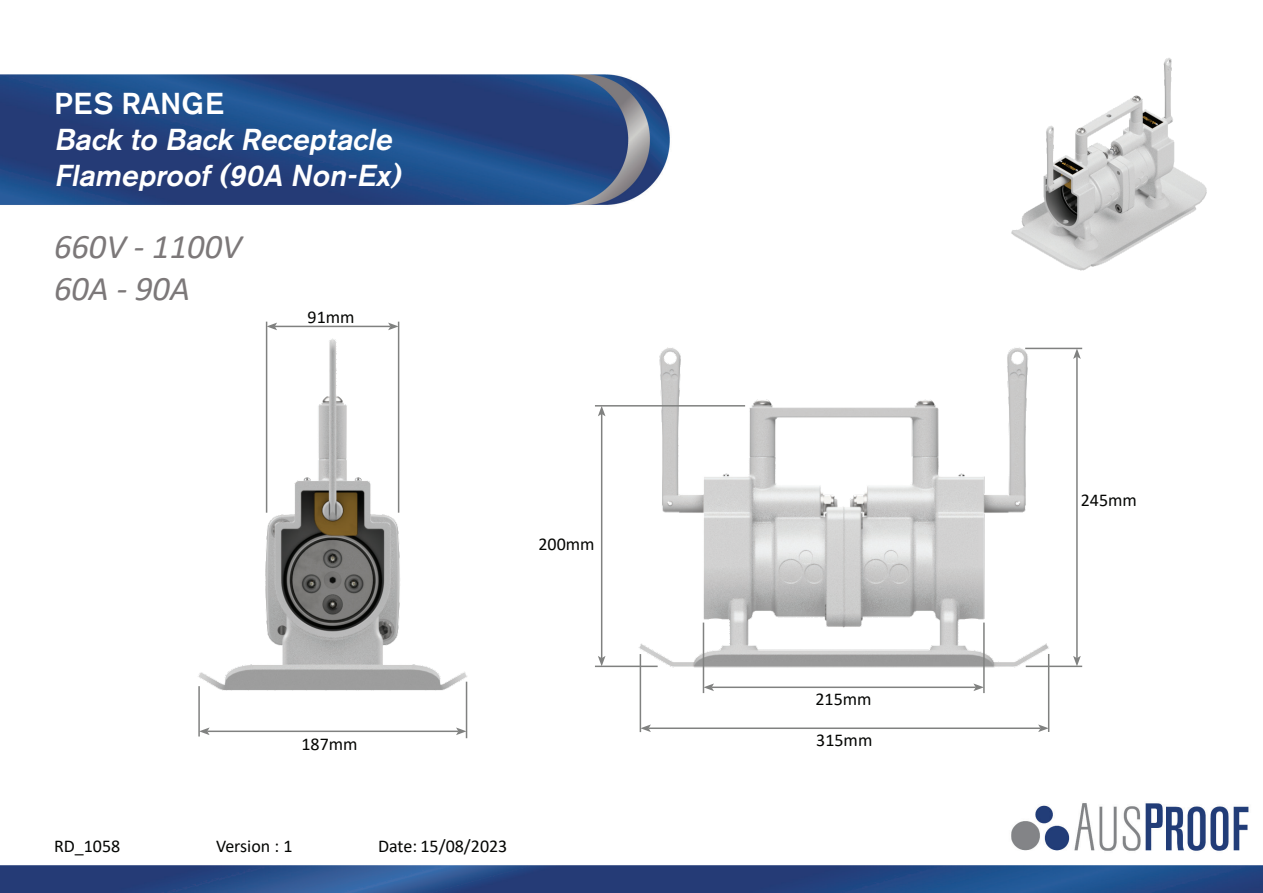
<style>
.page{position:relative;width:1263px;height:893px;background:#fff}
.page>*{position:absolute;margin:0;border:0;box-sizing:border-box;transform-origin:0 0}
.t1{font:italic 34.5px/41.4px "Calibri";color:#7c7879}
.t2{font:italic 500 30px/36px "Akzidenz Grotesk BE";color:#fff}
.t3{font:500 30px "Akzidenz Grotesk BE";letter-spacing:.01em;color:#fff}
.t4{font:18px "Calibri";color:#040503}
</style>
<div class="page">
<img style="left:0;top:74px;width:1263px;height:819px">
<hr style="left:207px;top:731px;width:251px;height:1px;background:#808180">
<svg style="left:456px;top:727px;width:10px;height:8px"></svg>
<svg style="left:200px;top:727px;width:10px;height:8px"></svg>
<img style="left:1008px;top:58px;width:201px;height:218px">
<img style="left:193px;top:330px;width:277px;height:364px">
<img style="left:635px;top:346px;width:414px;height:330px">
<hr style="left:198px;top:686px;width:2px;height:50px;background:#808180">
<hr style="left:466px;top:682px;width:1px;height:56px;background:#808180">
<hr style="left:712px;top:686px;width:264px;height:2px;background:#808180">
<svg style="left:973px;top:683px;width:10px;height:8px"></svg>
<svg style="left:704px;top:683px;width:10px;height:8px"></svg>
<hr style="left:640px;top:654px;width:1px;height:78px;background:#808180">
<hr style="left:1048px;top:654px;width:1px;height:78px;background:#808180">
<hr style="left:601px;top:414px;width:1px;height:244px;background:#808180">
<svg style="left:598px;top:407px;width:7px;height:9px"></svg>
<svg style="left:598px;top:656px;width:7px;height:10px"></svg>
<hr style="left:595px;top:405px;width:150px;height:2px;background:#808180">
<hr style="left:595px;top:666px;width:63px;height:1px;background:#808180">
<hr style="left:266px;top:322px;width:1px;height:191px;background:#808180">
<hr style="left:398px;top:322px;width:1px;height:191px;background:#808180">
<hr style="left:275px;top:326px;width:115px;height:1px;background:#808180">
<svg style="left:388px;top:323px;width:10px;height:7px"></svg>
<svg style="left:267px;top:323px;width:10px;height:7px"></svg>
<hr style="left:1026px;top:666px;width:56px;height:1px;background:#808180">
<hr style="left:1025px;top:348px;width:57px;height:1px;background:#808180">
<hr style="left:1076px;top:357px;width:2px;height:301px;background:#808180">
<svg style="left:1073px;top:349px;width:8px;height:10px"></svg>
<svg style="left:1073px;top:656px;width:8px;height:10px"></svg>
<hr style="left:703px;top:623px;width:1px;height:70px;background:#808180">
<hr style="left:983px;top:623px;width:2px;height:70px;background:#808180">
<hr style="left:649px;top:727px;width:391px;height:2px;background:#808180">
<svg style="left:1038px;top:724px;width:10px;height:8px"></svg>
<svg style="left:641px;top:724px;width:10px;height:8px"></svg>
<h2 class="t3" style="left:54px;top:85px;width:172px">PES RANGE</h2>
<h2 class="t2" style="left:54px;top:121px;width:355px">Back to Back Receptacle<br>Flameproof(90A Non-Ex)</h2>
<h1 class="t1" style="left:54px;top:225px;width:189px">660V - 1100V<br>60A - 90A</h1>
<p class="t4" style="left:308px;top:304px;width:49px">91mm</p>
<p class="t4" style="left:538px;top:531px;width:58px">200mm</p>
<p class="t4" style="left:301px;top:732px;width:58px">187mm</p>
<p class="t4" style="left:54px;top:834px;width:68px">RD_1058</p>
<p class="t4" style="left:216px;top:834px;width:78px">Version : 1</p>
<p class="t4" style="left:378px;top:834px;width:131px">Date: 15/08/2023</p>
<p class="t4" style="left:815px;top:686px;width:58px">215mm</p>
<p class="t4" style="left:816px;top:727px;width:58px">315mm</p>
<p class="t4" style="left:1081px;top:488px;width:58px">245mm</p>
</div>
